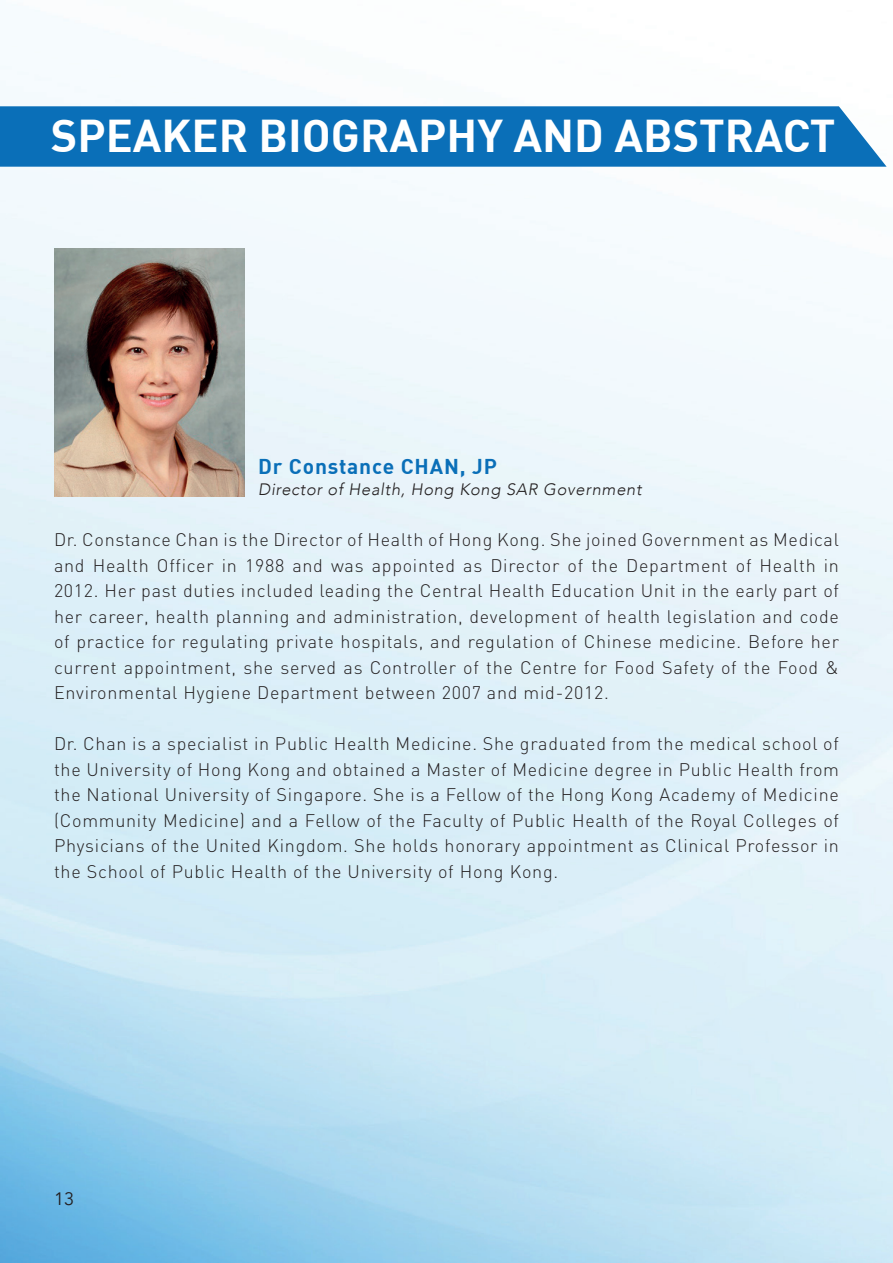
<style>
.page{position:relative;width:893px;height:1263px;background:#fff}
.page>*{position:absolute;margin:0;border:0;box-sizing:border-box;transform-origin:0 0}
.t1{font:700 45px "DIN";color:#fff}
.t2{font:700 21px "DIN";letter-spacing:.04em;color:#0a6fb8}
.t3{font:300 18px/25.5px "DIN";letter-spacing:.04em;color:#231f20;text-align:justify}
.t4{font:18px "Avenir";color:#231f20}
.t5{font:italic 300 16.5px "Avenir";letter-spacing:.04em;color:#231f20}
</style>
<div class="page">
<img style="left:0;top:5px;width:893px;height:1258px">
<div style="left:0;top:106px;width:887px;height:61px;background:#0a6fb8"></div>
<img style="left:54px;top:249px;width:191px;height:247px">
<h1 class="t1" style="left:51px;top:106px;width:786px">SPEAKER BIOGRAPHY AND ABSTRACT</h1>
<h2 class="t2" style="left:258px;top:453px;width:240px">Dr Constance CHAN, JP</h2>
<p class="t5" style="left:258px;top:479px;width:385px">Director of Health, Hong Kong SAR Government</p>
<p class="t3" style="left:54px;top:527px;width:787px">Dr. Constance Chan is the Director of Health of Hong Kong. She joined Government as Medical and Health Officer in 1988 and was appointed as Director of the Department of Health in 2012. Her past duties included leading the Central Health Education Unit in the early part of her career, health planning and administration, development of health legislation and code of practice for regulating private hospitals, and regulation of Chinese medicine. Before her current appointment, she served as Controller of the Centre for Food Safety of the Food &amp; Environmental Hygiene Department between 2007 and mid-2012.</p>
<p class="t3" style="left:54px;top:731px;width:786px">Dr. Chan is a specialist in Public Health Medicine. She graduated from the medical school of the University of Hong Kong and obtained a Master of Medicine degree in Public Health from the National University of Singapore. She is a Fellow of the Hong Kong Academy of Medicine (Community Medicine) and a Fellow of the Faculty of Public Health of the Royal Colleges of Physicians of the United Kingdom. She holds honorary appointment as Clinical Professor in the School of Public Health of the University of Hong Kong.</p>
<p class="t4" style="left:54px;top:1188px;width:22px">13</p>
</div>
